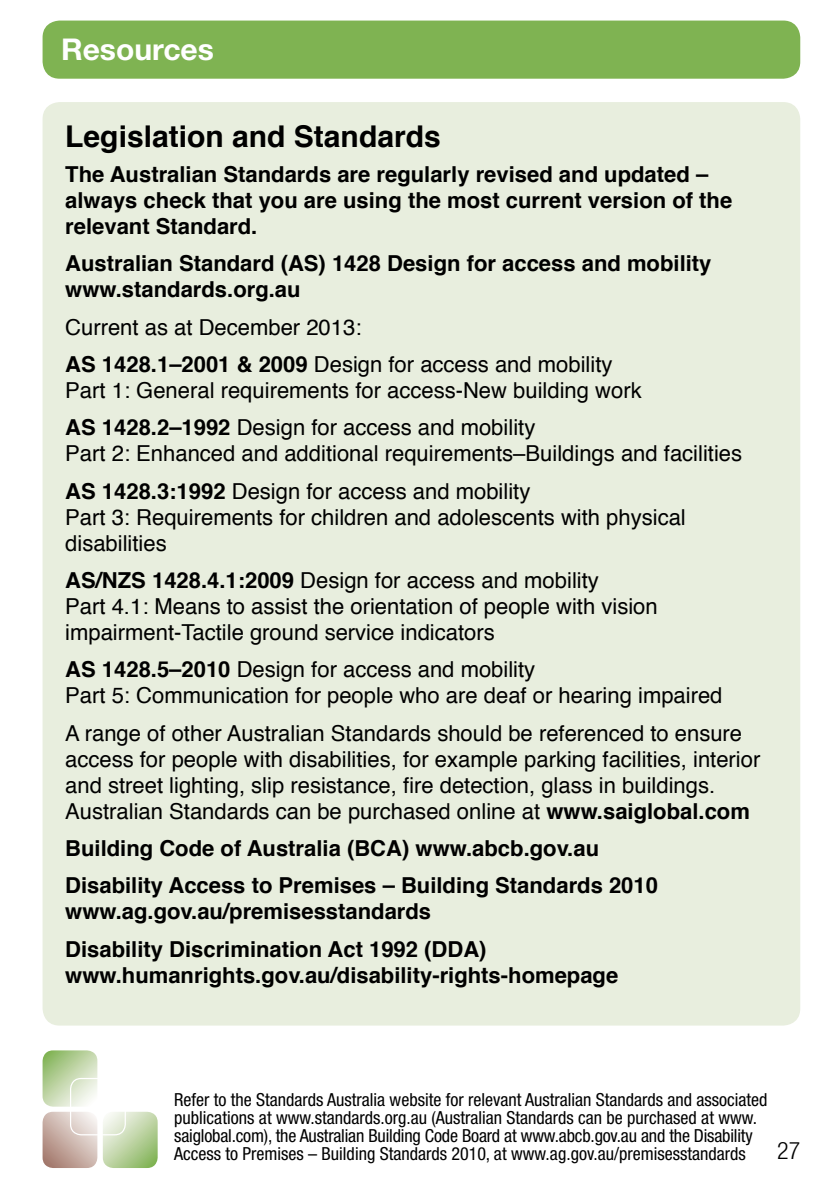
<style>
.page{position:relative;width:840px;height:1191px;background:#fff}
.page>*{position:absolute;margin:0;border:0;box-sizing:border-box;transform-origin:0 0}
.t1{font:700 30px "Helvetica";color:#000}
.t2{font:700 30px "Helvetica Neue LT Std";color:#fff}
.t3{font:300 condensed 24px "Helvetica Neue LT Std";color:#000}
.t4{font:22px/26px "Helvetica";color:#000}
.t5{font:700 22px/26px "Helvetica";color:#000}
.t6{font:condensed 18px/18px "Helvetica Neue LT Std";color:#000}
.s1{font-weight:700}
</style>
<div class="page">
<svg style="left:43px;top:1050px;width:54px;height:118px;background:#cdcbb4"></svg>
<svg style="left:103px;top:1111px;width:54px;height:57px;background:#c3d8ad"></svg>
<div style="left:70px;top:1078px;width:56px;height:57px;border:1px solid #fff;border-radius:11px"></div>
<div style="left:43px;top:21px;width:756px;height:58px;background:#7fb352;border-radius:17px"></div>
<div style="left:43px;top:102px;width:756px;height:923px;background:#e8eede;border-radius:17px"></div>
<h1 class="t2" style="left:61px;top:30px;width:154px">Resources</h1>
<h1 class="t1" style="left:65px;top:112px;width:377px">Legislation and Standards</h1>
<p class="t5" style="left:65px;top:161px;width:668px">The Australian Standards are regularly revised and updated – always check that you are using the most current version of the relevant Standard.</p>
<p class="t5" style="left:65px;top:251px;width:647px">Australian Standard (AS) 1428 Design for access and mobility www.standards.org.au</p>
<p class="t4" style="left:65px;top:309px;width:548px;line-height:37.4px">Current as at December 2013:<br><span class="s1">AS 1428.1–2001 &amp; 2009</span> Design for access and mobility</p>
<p class="t4" style="left:65px;top:372px;width:577px;line-height:37.4px">Part 1: General requirements for access-New building work<br><span class="s1">AS 1428.2–1992</span> Design for access and mobility</p>
<p class="t4" style="left:65px;top:435px;width:678px;line-height:37.4px">Part 2: Enhanced and additional requirements–Buildings and facilities<br><span class="s1">AS 1428.3:1992</span> Design for access and mobility</p>
<p class="t4" style="left:65px;top:504px;width:621px">Part 3: Requirements for children and adolescents with physical disabilities</p>
<p class="t4" style="left:65px;top:568px;width:593px"><span class="s1">AS/NZS 1428.4.1:2009</span> Design for access and mobility<br>Part 4.1: Means to assist the orientation of people with vision impairment-Tactile ground service indicators</p>
<p class="t4" style="left:65px;top:657px;width:658px"><span class="s1">AS 1428.5–2010</span> Design for access and mobility<br>Part 5: Communication for people who are deaf or hearing impaired</p>
<p class="t4" style="left:65px;top:720px;width:696px">A range of other Australian Standards should be referenced to ensure access for people with disabilities, for example parking facilities, interior and street lighting, slip resistance, fire detection, glass in buildings.<br>Australian Standards can be purchased online at <span class="s1">www.saiglobal.com</span></p>
<p class="t5" style="left:65px;top:830px;width:594px;line-height:37.4px">Building Code of Australia (BCA) www.abcb.gov.au<br>Disability Access to Premises – Building Standards 2010</p>
<p class="t5" style="left:65px;top:893px;width:422px;line-height:37.4px">www.ag.gov.au/premisesstandards<br>Disability Discrimination Act 1992 (DDA)</p>
<p class="t5" style="left:65px;top:962px;width:554px">www.humanrights.gov.au/disability-rights-homepage</p>
<p class="t6" style="left:174px;top:1090px;width:594px">Refer to the Standards Australia website for relevant Australian Standards and associated publications at www.standards.org.au (Australian Standards can be purchased at www. saiglobal.com), the Australian Building Code Board at www.abcb.gov.au and the Disability Access to Premises – Building Standards 2010, at www.ag.gov.au/premisesstandards</p>
<p class="t3" style="left:776px;top:1137px;width:25px">27</p>
</div>
